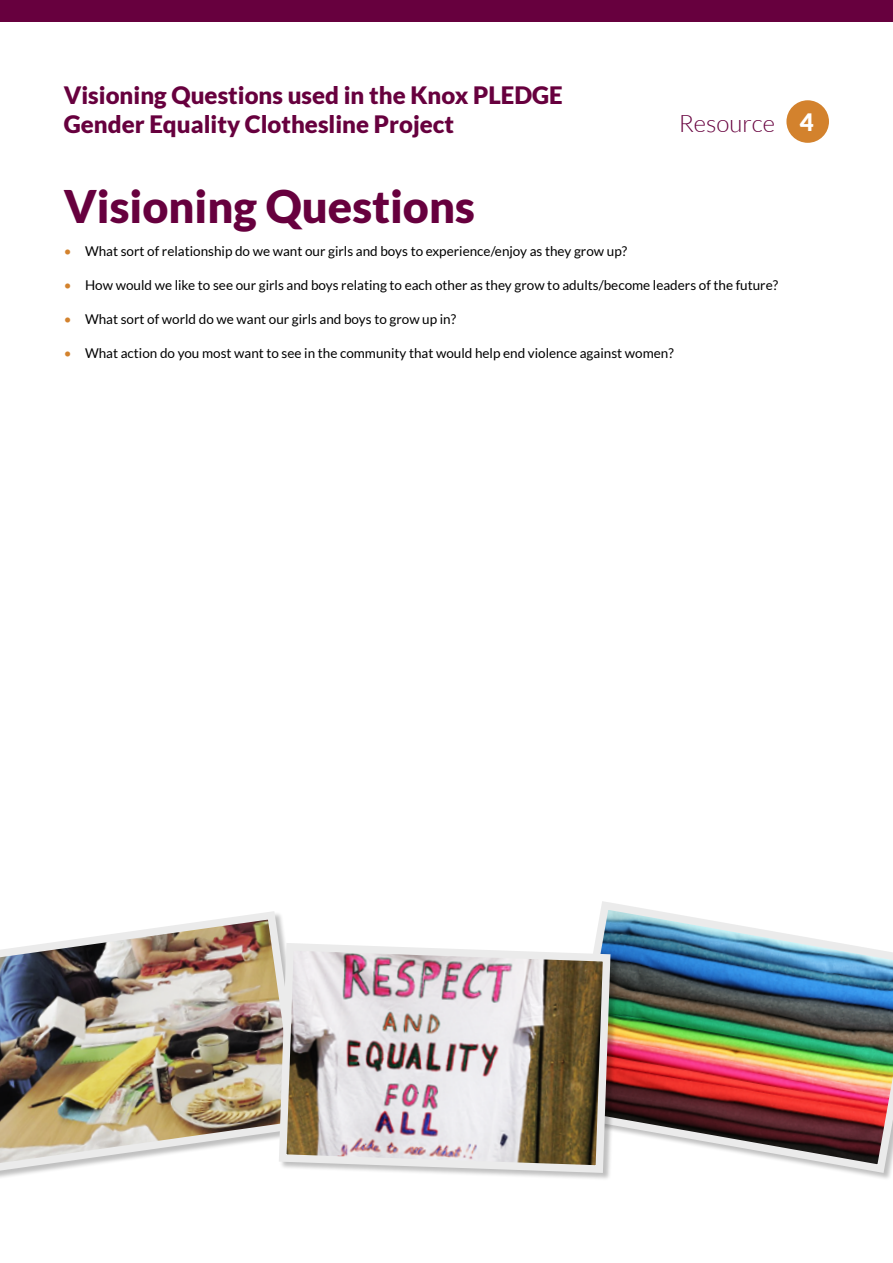
<style>
.page{position:relative;width:893px;height:1263px;background:#fff}
.page>*{position:absolute;margin:0;border:0;box-sizing:border-box;transform-origin:0 0}
.t1{font:900 45px "Lato";color:#67003e}
.t2{font:900 24px/28.8px "Lato";color:#67003e}
.t3{font:300 24px "Lato";color:#67003e}
.t4{font:13.5px "Lato";color:#000}
.s1{font-weight:900;color:#fff}
.s2{color:#d3822d}
</style>
<div class="page">
<div style="left:0;top:0;width:893px;height:21px;background:#67003e"></div>
<img style="left:596px;top:901px;width:297px;height:276px">
<div style="left:786px;top:100px;width:43px;height:43px;background:#d3822d;border-radius:50%"></div>
<img style="left:0;top:911px;width:285px;height:266px">
<div style="left:279px;top:944px;width:340px;height:237px;background:#000;opacity:.25"></div>
<img style="left:275px;top:939px;width:339px;height:238px">
<h2 class="t2" style="left:64px;top:81px;width:501px">Visioning Questions used in the Knox PLEDGE<br>Gender Equality Clothesline Project</h2>
<h2 class="t3" style="left:679px;top:111px;width:137px">Resource <span class="s1">4</span></h2>
<h1 class="t1" style="left:64px;top:180px;width:413px">Visioning Questions</h1>
<p class="t4" style="left:64px;top:244px;width:565px"><span class="s2">•</span> What sort of relationship do we want our girls and boys to experience/enjoy as they grow up?</p>
<p class="t4" style="left:64px;top:278px;width:716px"><span class="s2">•</span> How would we like to see our girls and boys relating to each other as they grow to adults/become leaders of the future?</p>
<p class="t4" style="left:64px;top:311px;width:394px"><span class="s2">•</span> What sort of world do we want our girls and boys to grow up in?</p>
<p class="t4" style="left:64px;top:345px;width:611px"><span class="s2">•</span> What action do you most want to see in the community that would help end violence against women?</p>
</div>
